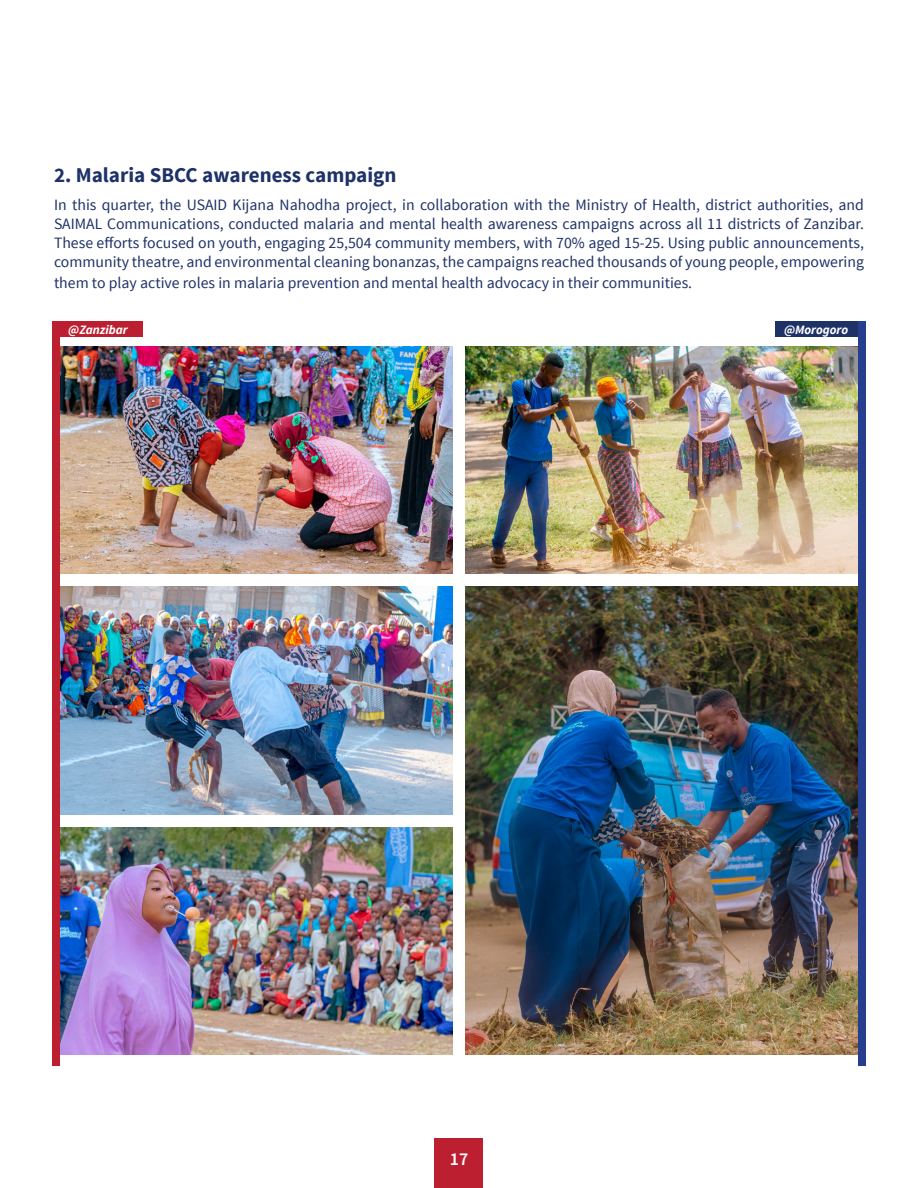
<style>
.page{position:relative;width:918px;height:1188px;background:#fff}
.page>*{position:absolute;margin:0;border:0;box-sizing:border-box;transform-origin:0 0}
.sub_heading{font:700 21px "Source Sans Pro";color:#1f3267}
.t1{font:600 18px "Source Sans Pro";color:#fff}
.body{font:15.75px/18.9px "Source Sans Pro";color:#1f3267;text-align:justify}
.body-2{font:italic 700 12.75px "Source Sans Pro";color:#fff}
</style>
<div class="page">
<div style="left:435px;top:1138px;width:48px;height:50px;background:#bc1f30"></div>
<img style="left:60px;top:346px;width:393px;height:228px">
<img style="left:60px;top:587px;width:393px;height:227px">
<img style="left:466px;top:346px;width:392px;height:228px">
<img style="left:60px;top:827px;width:393px;height:228px">
<img style="left:466px;top:587px;width:392px;height:468px">
<div style="left:776px;top:321px;width:82px;height:16px;background:#1f3267"></div>
<div style="left:60px;top:321px;width:82px;height:16px;background:#bc1f30"></div>
<div style="left:858px;top:321px;width:8px;height:745px;background:#253f8e"></div>
<div style="left:52px;top:321px;width:8px;height:745px;background:#bc1f30"></div>
<p class="sub_heading" style="left:54px;top:162px;width:344px">2. Malaria SBCC awareness campaign</p>
<p class="body" style="left:54px;top:195px;width:812px">In this quarter, the USAID Kijana Nahodha project, in collaboration with the Ministry of Health, district authorities, and SAIMAL Communications, conducted malaria and mental health awareness campaigns across all 11 districts of Zanzibar.<br>These efforts focused on youth, engaging 25,504 community members, with 70% aged 15-25. Using public announcements, community theatre, and environmental cleaning bonanzas, the campaigns reached thousands of young people, empowering</p>
<p class="body" style="left:54px;top:274px;width:640px">them to play active roles in malaria prevention and mental health advocacy in their communities.</p>
<p class="body-2" style="left:68px;top:322px;width:61px">@Zanzibar</p>
<p class="body-2" style="left:784px;top:322px;width:66px">@Morogoro</p>
<p class="t1" style="left:450px;top:1147px;width:20px">17</p>
</div>
